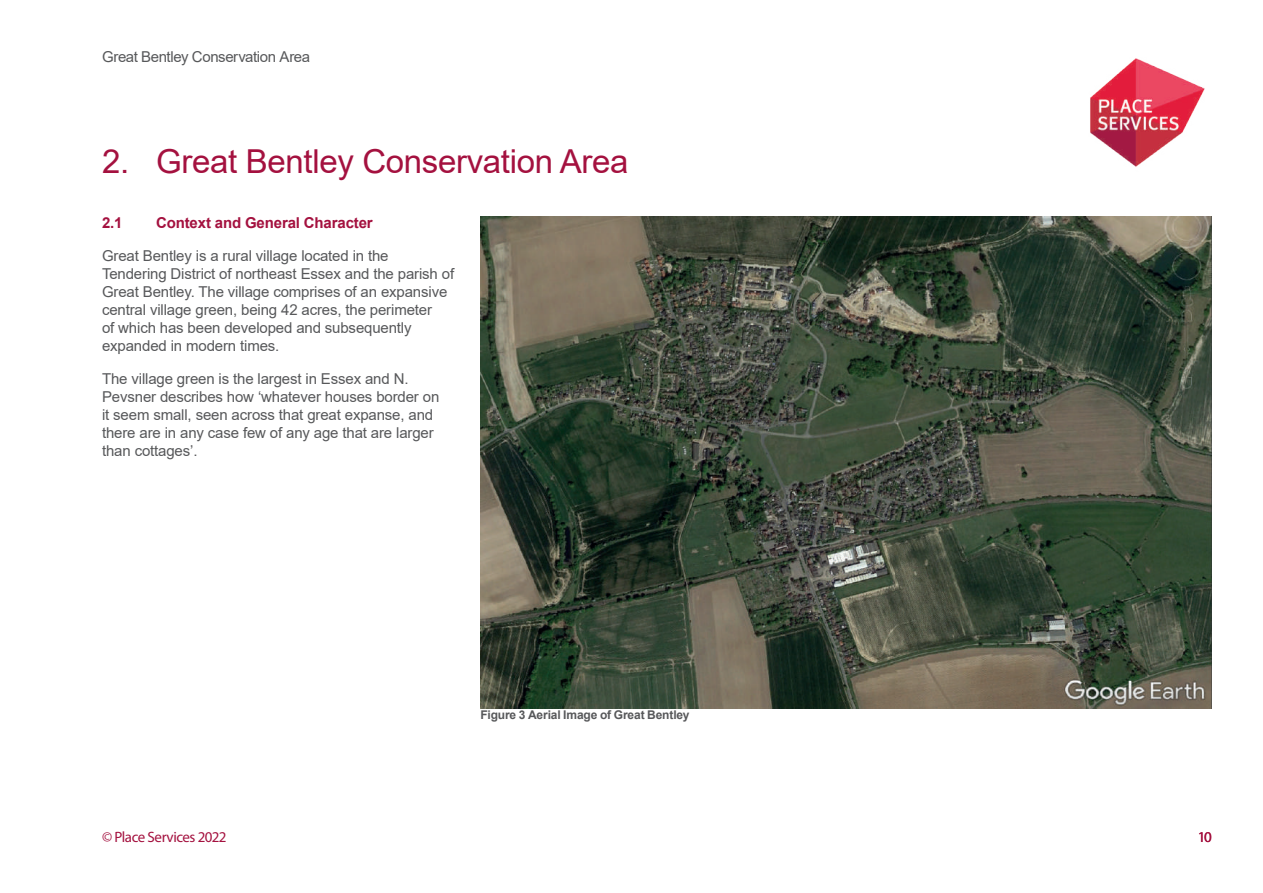
<style>
.page{position:relative;width:1263px;height:893px;background:#fff}
.page>*{position:absolute;margin:0;border:0;box-sizing:border-box;transform-origin:0 0}
.t1{font:33px "Arial";letter-spacing:-.01em;color:#a4113f}
.t2{font:15px/18px "Arial";letter-spacing:-.01em;color:#57585a}
.t3{font:700 15px "Arial";letter-spacing:-.01em;color:#a4113f}
.t4{font:15px "Myriad Pro";letter-spacing:-.03em;color:#a4113f}
.t5{font:700 12px "Arial";letter-spacing:-.015em;color:#57585a}
</style>
<div class="page">
<img style="left:1090px;top:58px;width:115px;height:109px">
<img style="left:480px;top:217px;width:732px;height:491px">
<p class="t2" style="left:102px;top:48px;width:210px">Great Bentley Conservation Area</p>
<h1 class="t1" style="left:102px;top:139px;width:528px">2. Great Bentley Conservation Area</h1>
<p class="t3" style="left:102px;top:212px;width:22px">2.1</p>
<p class="t3" style="left:156px;top:212px;width:218px">Context and General Character</p>
<p class="t2" style="left:102px;top:246px;width:354px">Great Bentley is a rural village located in the Tendering District of northeast Essex and the parish of Great Bentley. The village comprises of an expansive central village green, being 42 acres, the perimeter<br>of which has been developed and subsequently expanded in modern times.</p>
<p class="t2" style="left:102px;top:369px;width:339px">The village green is the largest in Essex and N.<br>Pevsner describes how ‘whatever houses border on it seem small, seen across that great expanse, and there are in any case few of any age that are larger than cottages’.</p>
<p class="t5" style="left:480px;top:706px;width:211px">Figure 3 Aerial Image of Great Bentley</p>
<p class="t4" style="left:102px;top:828px;width:126px">© Place Services 2022</p>
<p class="t4" style="left:1198px;top:828px;width:16px">10</p>
</div>
